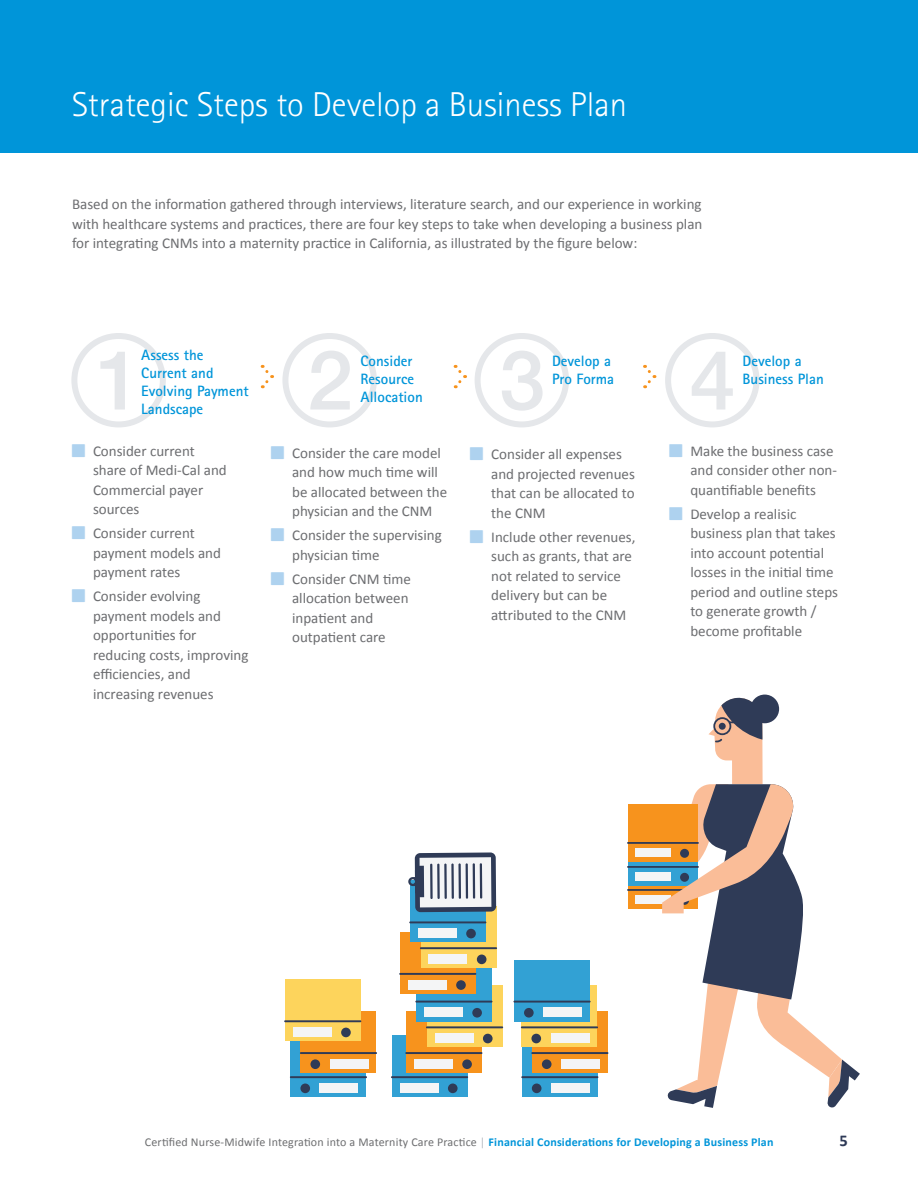
<style>
.page{position:relative;width:918px;height:1188px;background:#fff}
.page>*{position:absolute;margin:0;border:0;box-sizing:border-box;transform-origin:0 0}
.t1{font:500 82.5px "Helvetica Neue LT Std";color:#e5e7ea}
.t2{font:300 34.5px "Rotis Sans Serif";color:#fff}
.t3{font:700 16.5px "Calibri";color:#2e3a57}
.t4{font:15px/19.5px "Calibri";color:#6c6d70}
.t5{font:700 15px/18px "Rotis Sans Serif";color:#0095d9}
.t6{font:12px "Calibri";letter-spacing:.015em;color:#6d6e70}
.s1{color:#b5bac2}
.s2{font-weight:700;color:#0095d9}
</style>
<div class="page">
<div style="left:0;top:0;width:918px;height:153px;background:#0095d9"></div>
<svg style="left:71px;top:333px;width:95px;height:94px"></svg>
<svg style="left:282px;top:333px;width:95px;height:94px"></svg>
<svg style="left:475px;top:333px;width:94px;height:94px"></svg>
<svg style="left:665px;top:333px;width:95px;height:94px"></svg>
<svg style="left:260px;top:365px;width:13px;height:23px"></svg>
<svg style="left:453px;top:365px;width:13px;height:23px"></svg>
<svg style="left:643px;top:365px;width:13px;height:23px"></svg>
<div style="left:392px;top:1035px;width:75px;height:62px;background:#32a1d4"></div>
<hr style="left:391px;top:1076px;width:77px;height:2px;background:#2f3b57">
<div style="left:448px;top:1084px;width:10px;height:9px;background:#2f3b57;border-radius:50%"></div>
<div style="left:400px;top:1083px;width:38px;height:10px;background:#f4f5f6"></div>
<div style="left:406px;top:1011px;width:76px;height:62px;background:#f7931d"></div>
<hr style="left:405px;top:1052px;width:77px;height:2px;background:#2f3b57">
<div style="left:462px;top:1059px;width:10px;height:10px;background:#2f3b57;border-radius:50%"></div>
<div style="left:414px;top:1059px;width:39px;height:10px;background:#f4f5f6"></div>
<div style="left:427px;top:986px;width:75px;height:61px;background:#fdd45c"></div>
<hr style="left:426px;top:1026px;width:77px;height:2px;background:#2f3b57">
<div style="left:483px;top:1034px;width:10px;height:9px;background:#2f3b57;border-radius:50%"></div>
<div style="left:435px;top:1033px;width:38px;height:10px;background:#f4f5f6"></div>
<div style="left:416px;top:960px;width:76px;height:61px;background:#32a1d4"></div>
<hr style="left:415px;top:1001px;width:77px;height:2px;background:#2f3b57">
<div style="left:472px;top:1008px;width:10px;height:10px;background:#2f3b57;border-radius:50%"></div>
<div style="left:424px;top:1007px;width:39px;height:10px;background:#f4f5f6"></div>
<div style="left:522px;top:1035px;width:75px;height:62px;background:#32a1d4"></div>
<hr style="left:521px;top:1076px;width:77px;height:2px;background:#2f3b57">
<div style="left:532px;top:1084px;width:9px;height:9px;background:#2f3b57;border-radius:50%"></div>
<div style="left:551px;top:1083px;width:39px;height:10px;background:#f4f5f6"></div>
<div style="left:532px;top:1011px;width:75px;height:62px;background:#f7931d"></div>
<hr style="left:531px;top:1052px;width:77px;height:2px;background:#2f3b57">
<div style="left:542px;top:1059px;width:10px;height:10px;background:#2f3b57;border-radius:50%"></div>
<div style="left:561px;top:1059px;width:39px;height:10px;background:#f4f5f6"></div>
<div style="left:522px;top:986px;width:75px;height:61px;background:#fdd45c"></div>
<hr style="left:521px;top:1026px;width:77px;height:2px;background:#2f3b57">
<div style="left:531px;top:1034px;width:10px;height:9px;background:#2f3b57;border-radius:50%"></div>
<div style="left:551px;top:1033px;width:38px;height:10px;background:#f4f5f6"></div>
<div style="left:514px;top:960px;width:76px;height:61px;background:#32a1d4"></div>
<hr style="left:513px;top:1001px;width:78px;height:2px;background:#2f3b57">
<div style="left:524px;top:1008px;width:10px;height:10px;background:#2f3b57;border-radius:50%"></div>
<div style="left:543px;top:1007px;width:39px;height:10px;background:#f4f5f6"></div>
<div style="left:291px;top:1035px;width:75px;height:62px;background:#32a1d4"></div>
<hr style="left:290px;top:1076px;width:77px;height:2px;background:#2f3b57">
<div style="left:300px;top:1084px;width:10px;height:9px;background:#2f3b57;border-radius:50%"></div>
<div style="left:320px;top:1083px;width:38px;height:10px;background:#f4f5f6"></div>
<div style="left:301px;top:1011px;width:75px;height:62px;background:#f7931d"></div>
<hr style="left:300px;top:1052px;width:77px;height:2px;background:#2f3b57">
<div style="left:310px;top:1059px;width:10px;height:10px;background:#2f3b57;border-radius:50%"></div>
<div style="left:330px;top:1059px;width:38px;height:10px;background:#f4f5f6"></div>
<div style="left:400px;top:932px;width:75px;height:62px;background:#f7931d"></div>
<hr style="left:399px;top:973px;width:77px;height:2px;background:#2f3b57">
<div style="left:456px;top:980px;width:10px;height:10px;background:#2f3b57;border-radius:50%"></div>
<div style="left:408px;top:980px;width:39px;height:9px;background:#f4f5f6"></div>
<div style="left:421px;top:906px;width:75px;height:62px;background:#fdd45c"></div>
<hr style="left:420px;top:947px;width:77px;height:2px;background:#2f3b57">
<div style="left:477px;top:955px;width:9px;height:9px;background:#2f3b57;border-radius:50%"></div>
<div style="left:429px;top:954px;width:38px;height:10px;background:#f4f5f6"></div>
<div style="left:285px;top:979px;width:75px;height:62px;background:#fdd45c"></div>
<hr style="left:284px;top:1020px;width:77px;height:2px;background:#2f3b57">
<div style="left:341px;top:1028px;width:10px;height:9px;background:#2f3b57;border-radius:50%"></div>
<div style="left:293px;top:1027px;width:39px;height:10px;background:#f4f5f6"></div>
<div style="left:410px;top:881px;width:75px;height:61px;background:#32a1d4"></div>
<hr style="left:409px;top:921px;width:77px;height:2px;background:#2f3b57">
<div style="left:466px;top:929px;width:10px;height:9px;background:#2f3b57;border-radius:50%"></div>
<div style="left:418px;top:928px;width:39px;height:10px;background:#f4f5f6"></div>
<div style="left:750px;top:695px;width:29px;height:28px;background:#2f3b57;border-radius:50%"></div>
<hr style="left:627px;top:889px;width:72px;height:2px;background:#2f3b57">
<hr style="left:627px;top:866px;width:72px;height:2px;background:#2f3b57">
<div style="left:628px;top:804px;width:70px;height:57px;background:#f7931d"></div>
<hr style="left:627px;top:842px;width:72px;height:2px;background:#2f3b57">
<svg style="left:630px;top:697px;width:230px;height:411px"></svg>
<svg style="left:408px;top:852px;width:88px;height:60px"></svg>
<h2 class="t2" style="left:72px;top:85px;width:557px">Strategic Steps to Develop a Business Plan</h2>
<p class="t4" style="left:72px;top:195px;width:632px;text-align:justify">Based on the information gathered through interviews, literature search, and our experience in working with healthcare systems and practices, there are four key steps to take when developing a business plan for integrating CNMs into a maternity practice in California, as illustrated by the figure below:</p>
<p class="t5" style="left:141px;top:346px;width:109px">Assess the<br>Current and<br>Evolving Payment<br>Landscape</p>
<p class="t5" style="left:361px;top:352px;width:64px">Consider<br>Resource<br>Allocation</p>
<p class="t5" style="left:552px;top:352px;width:64px">Develop a<br>Pro Forma</p>
<p class="t5" style="left:742px;top:352px;width:83px">Develop a<br>Business Plan</p>
<h1 class="t1" style="left:96px;top:331px;width:47px">1</h1>
<h1 class="t1" style="left:307px;top:331px;width:47px">2</h1>
<h1 class="t1" style="left:499px;top:331px;width:47px">3</h1>
<h1 class="t1" style="left:690px;top:331px;width:47px">4</h1>
<p class="t4" style="left:93px;top:441px;width:135px">Consider current share of Medi-Cal and<br>Commercial payer sources</p>
<p class="t4" style="left:93px;top:524px;width:130px">Consider current payment models and payment rates</p>
<p class="t4" style="left:93px;top:587px;width:157px">Consider evolving payment models and opportunities for reducing costs, improving effi ciencies, and increasing revenues</p>
<p class="t4" style="left:292px;top:443px;width:157px">Consider the care model and how much time will be allocated between the physician and the CNM</p>
<p class="t4" style="left:292px;top:525px;width:151px">Consider the supervising physician time</p>
<p class="t4" style="left:292px;top:569px;width:120px">Consider CNM time allocation between inpatient and outpatient care</p>
<p class="t4" style="left:491px;top:445px;width:145px">Consider all expenses and projected revenues that can be allocated to the CNM</p>
<p class="t4" style="left:491px;top:527px;width:146px">Include other revenues, such as grants, that are not related to service delivery but can be attributed to the CNM</p>
<p class="t4" style="left:690px;top:441px;width:148px">Make the business case and consider other non&shy;quantifiable benefits</p>
<p class="t4" style="left:690px;top:504px;width:149px">Develop a realisic business plan that takes into account potential losses in the initial time period and outline steps to generate growth / become profitable</p>
<p class="t6" style="left:145px;top:1134px;width:630px">Certified Nurse-Midwife Integration into a Maternity Care Practice <span class="s1">|</span> <span class="s2">Financial Considerations for Developing a Business Plan</span></p>
<p class="t3" style="left:839px;top:1130px;width:10px">5</p>
</div>
